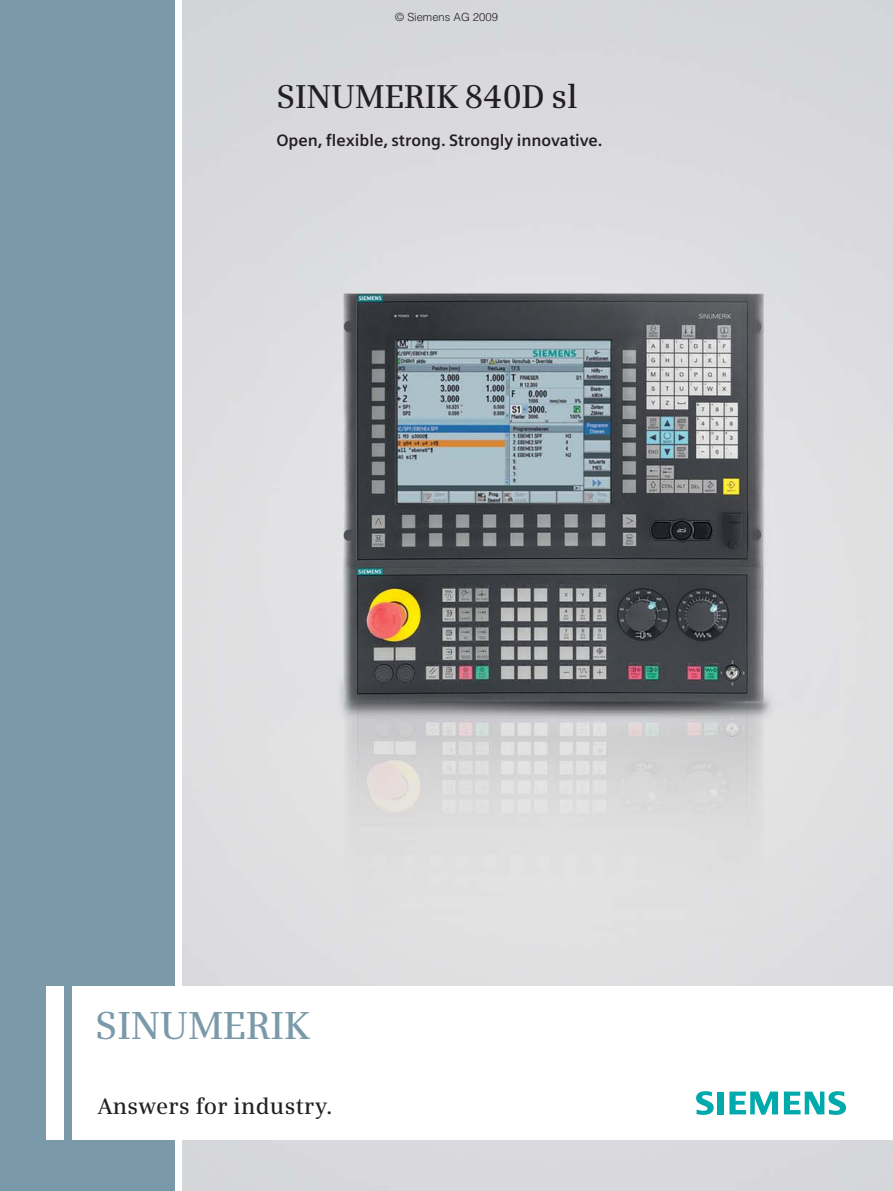
<style>
.page{position:relative;width:893px;height:1191px;background:#fff}
.page>*{position:absolute;margin:0;border:0;box-sizing:border-box;transform-origin:0 0}
.t1{font:600 39px "Siemens Serif";color:#7b9aa9}
.t2{font:600 33px "Siemens Serif";color:#231f20}
.t3{font:600 22.5px "Siemens Serif";letter-spacing:.01em;color:#231f20}
.t4{font:700 16.5px "Siemens Sans";color:#231f20}
.t5{font:300 11.25px "Helvetica";color:#231f20}
</style>
<div class="page">
<img style="left:183px;top:0;width:710px;height:1190px">
<div style="left:0;top:0;width:174px;height:1190px;background:#7b9aa9"></div>
<div style="left:72px;top:986px;width:821px;height:154px;background:#fff"></div>
<div style="left:47px;top:986px;width:17px;height:154px;background:#fff"></div>
<svg style="left:696px;top:1091px;width:18px;height:23px"></svg>
<div style="left:717px;top:1091px;width:7px;height:23px;background:#00aaac"></div>
<svg style="left:729px;top:1091px;width:49px;height:23px"></svg>
<svg style="left:784px;top:1091px;width:62px;height:23px"></svg>
<p class="t5" style="left:395px;top:13px;width:104px">© Siemens AG 2009</p>
<h2 class="t2" style="left:276px;top:81px;width:303px">SINUMERIK 840D sl</h2>
<p class="t4" style="left:276px;top:133px;width:328px">Open, flexible, strong. Strongly innovative.</p>
<h1 class="t1" style="left:95px;top:1007px;width:216px">SINUMERIK</h1>
<h3 class="t3" style="left:98px;top:1095px;width:236px">Answers for industry.</h3>
</div>
